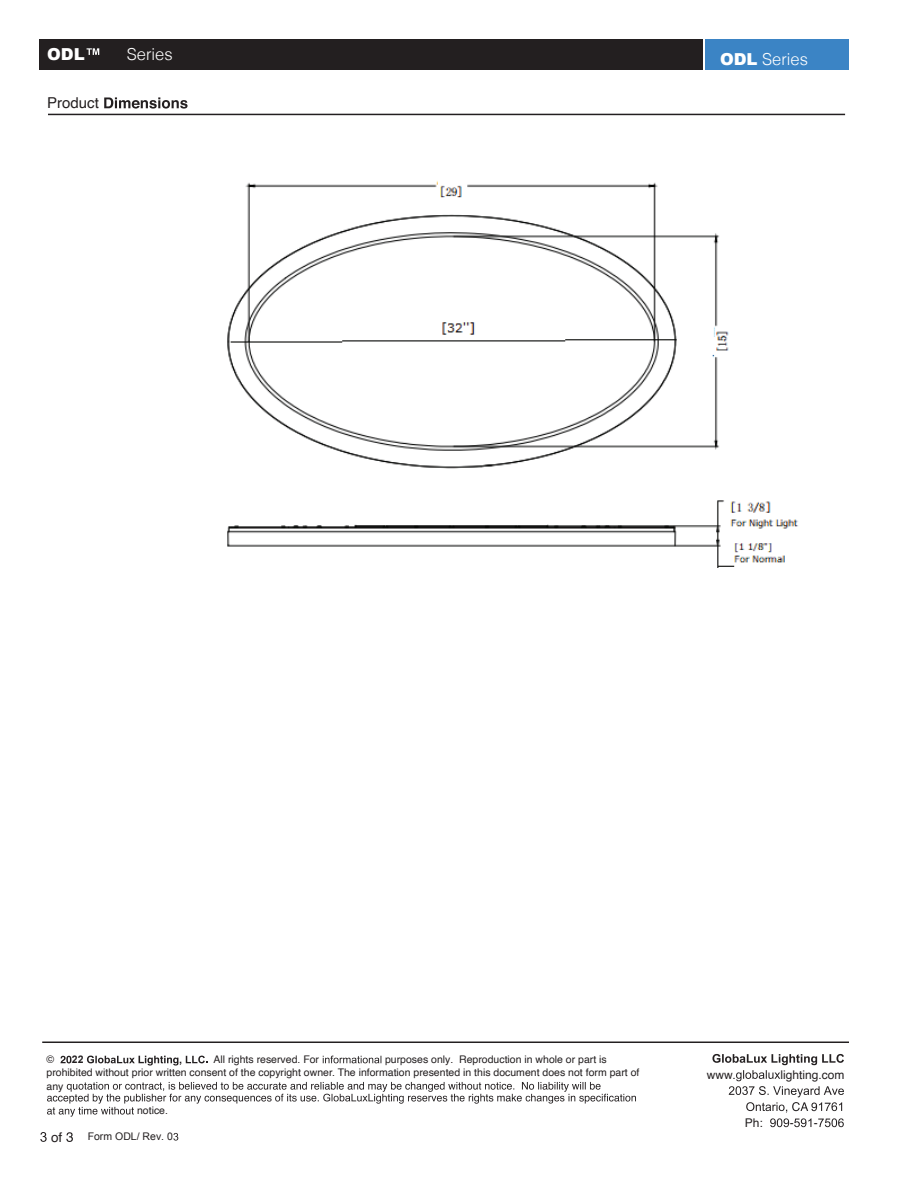
<style>
.page{position:relative;width:918px;height:1188px;background:#fff}
.page>*{position:absolute;margin:0;border:0;box-sizing:border-box;transform-origin:0 0}
.t1{font:300 16.5px "Helvetica";color:#fff}
.t2{font:900 16.5px "Arial";color:#fff}
.t3{font:15px "Helvetica";color:#231f20}
.t4{font:13.5px "Helvetica";color:#231f20}
.t5{font:12px "Helvetica";color:#231f20}
.t6{font:10.5px/13.2px "Helvetica";color:#231f20}
.t7{font:10.5px "Arial";color:#231f20}
.t8{font:700 10.5px "Arial";color:#231f20}
.s1{font-family:"Arial";font-weight:900}
</style>
<div class="page">
<hr style="left:48px;top:114px;width:797px;height:1px;background:#231f20">
<svg style="left:104px;top:97px;width:84px;height:12px"></svg>
<div style="left:39px;top:39px;width:663px;height:30px;background:#231f20"></div>
<div style="left:706px;top:39px;width:143px;height:30px;background:#3b84c5"></div>
<hr style="left:42px;top:1042px;width:807px;height:1px;background:#231f20">
<svg style="left:61px;top:1056px;width:10px;height:7px"></svg>
<svg style="left:87px;top:1056px;width:121px;height:10px"></svg>
<svg style="left:323px;top:1056px;width:58px;height:7px"></svg>
<svg style="left:47px;top:1082px;width:589px;height:35px"></svg>
<svg style="left:712px;top:1054px;width:132px;height:73px"></svg>
<img style="left:227px;top:181px;width:572px;height:386px">
<svg style="left:87px;top:48px;width:12px;height:7px"></svg>
<svg style="left:40px;top:1132px;width:7px;height:10px"></svg>
<svg style="left:66px;top:1132px;width:7px;height:10px"></svg>
<svg style="left:173px;top:1133px;width:5px;height:8px"></svg>
<h1 class="t2" style="left:47px;top:42px;width:39px">ODL</h1>
<h1 class="t1" style="left:127px;top:40px;width:47px">Series</h1>
<h1 class="t1" style="left:720px;top:45px;width:89px"><span class="s1">ODL</span> Series</h1>
<h2 class="t3" style="left:47px;top:91px;width:53px">Product</h2>
<p class="t6" style="left:47px;top:1053px;width:9px">©</p>
<p class="t8" style="left:72px;top:1053px;width:13px">22</p>
<p class="t6" style="left:214px;top:1053px;width:107px">All rights reserved. For</p>
<p class="t6" style="left:47px;top:1053px;width:594px;text-indent:338px">purposes only. Reproduction in whole or part is prohibited without prior written consent of the copyright owner. The information presented in this document does not form part of any</p>
<p class="t6" style="left:137px;top:1104px;width:32px">notice.</p>
<p class="t4" style="left:51px;top:1127px;width:13px">of</p>
<p class="t7" style="left:88px;top:1130px;width:87px">Form ODL/ Rev. 0</p>
<p class="t5" style="left:707px;top:1065px;width:30px">www.</p>
<p class="t5" style="left:780px;top:1065px;width:66px">lighting.com</p>
<p class="t5" style="left:745px;top:1114px;width:20px">Ph:</p>
<p class="t5" style="left:790px;top:1114px;width:30px">- -</p>
</div>
